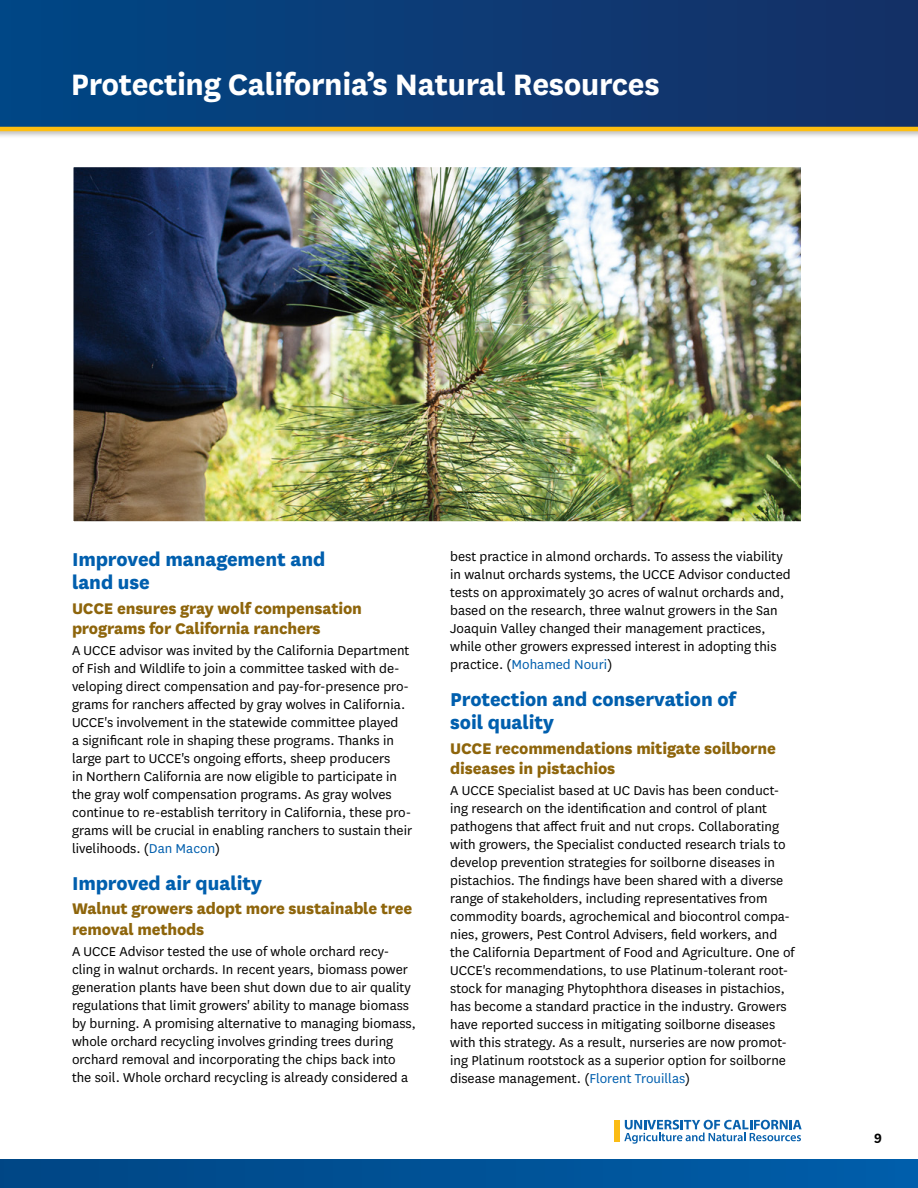
<style>
.page{position:relative;width:918px;height:1188px;background:#fff}
.page>*{position:absolute;margin:0;border:0;box-sizing:border-box;transform-origin:0 0}
.t1{font:700 34.5px "National";letter-spacing:-.01em;color:#fff}
.t2{font:800 21.75px/23.2px "National";letter-spacing:-.005em;color:#005fae}
.t3{font:800 18px/20.2px "National";letter-spacing:-.01em;color:#8e650b}
.t4{font:15px/18px "National";color:#000}
.t5{font:700 15px "National";color:#000}
.s1{color:#005fae}
</style>
<div class="page">
<svg style="left:624px;top:1120px;width:178px;height:24px"></svg>
<div style="left:615px;top:1120px;width:5px;height:22px;background:#fbbc15"></div>
<div style="left:0;top:0;width:918px;height:128px;background:linear-gradient(to right,#004786,#163065)"></div>
<div style="left:0;top:1159px;width:918px;height:29px;background:#000;opacity:.2"></div>
<div style="left:0;top:1160px;width:918px;height:28px;background:linear-gradient(to right,#004684,#005eaa)"></div>
<div style="left:0;top:126px;width:918px;height:13px;background:#000;opacity:.2"></div>
<hr style="left:0;top:127px;width:918px;height:4px;background:#febe10">
<img style="left:75px;top:169px;width:724px;height:351px">
<div style="left:72px;top:166px;width:730px;height:357px;border:2px solid #fff"></div>
<h2 class="t1" style="left:71px;top:60px;width:590px">Protecting California’s Natural Resources</h2>
<h3 class="t2" style="left:72px;top:546px;width:255px">Improved management and land use</h3>
<h4 class="t3" style="left:72px;top:597px;width:292px">UCCE ensures gray wolf compensation programs for California ranchers</h4>
<p class="t4" style="left:72px;top:641px;width:342px">A UCCE advisor was invited by the California Department of Fish and Wildlife to join a committee tasked with de&shy;veloping direct compensation and pay-for-presence pro&shy;grams for ranchers affected by gray wolves in California.<br>UCCE's involvement in the statewide committee played<br>a significant role in shaping these programs. Thanks in large part to UCCE's ongoing efforts, sheep producers<br>in Northern California are now eligible to participate in the gray wolf compensation programs. As gray wolves continue to re-establish territory in California, these pro&shy;grams will be crucial in enabling ranchers to sustain their livelihoods. (<span class="s1">Dan Macon</span>)</p>
<h3 class="t2" style="left:72px;top:870px;width:191px">Improved air quality</h3>
<h4 class="t3" style="left:72px;top:897px;width:342px">Walnut growers adopt more sustainable tree removal methods</h4>
<p class="t4" style="left:72px;top:941px;width:346px">A UCCE Advisor tested the use of whole orchard recy&shy;cling in walnut orchards. In recent years, biomass power generation plants have been shut down due to air quality regulations that limit growers' ability to manage biomass by burning. A promising alternative to managing biomass, whole orchard recycling involves grinding trees during orchard removal and incorporating the chips back into the soil. Whole orchard recycling is already considered a</p>
<p class="t4" style="left:450px;top:547px;width:342px">best practice in almond orchards. To assess the viability in walnut orchards systems, the UCCE Advisor conducted tests on approximately 30 acres of walnut orchards and, based on the research, three walnut growers in the San Joaquin Valley changed their management practices, while other growers expressed interest in adopting this practice. (<span class="s1">Mohamed Nouri</span>)</p>
<h3 class="t2" style="left:450px;top:686px;width:287px">Protection and conservation of soil quality</h3>
<h4 class="t3" style="left:450px;top:736px;width:327px">UCCE recommendations mitigate soilborne diseases in pistachios</h4>
<p class="t4" style="left:450px;top:781px;width:346px">A UCCE Specialist based at UC Davis has been conduct&shy;ing research on the identification and control of plant pathogens that affect fruit and nut crops. Collaborating with growers, the Specialist conducted research trials to develop prevention strategies for soilborne diseases in pistachios. The findings have been shared with a diverse range of stakeholders, including representatives from commodity boards, agrochemical and biocontrol compa&shy;nies, growers, Pest Control Advisers, field workers, and the California Department of Food and Agriculture. One of UCCE's recommendations, to use Platinum-tolerant root&shy;stock for managing Phytophthora diseases in pistachios, has become a standard practice in the industry. Growers have reported success in mitigating soilborne diseases with this strategy. As a result, nurseries are now promot&shy;ing Platinum rootstock as a superior option for soilborne disease management. (<span class="s1">Florent Trouillas</span>)</p>
<p class="t5" style="left:874px;top:1126px;width:9px">9</p>
</div>
